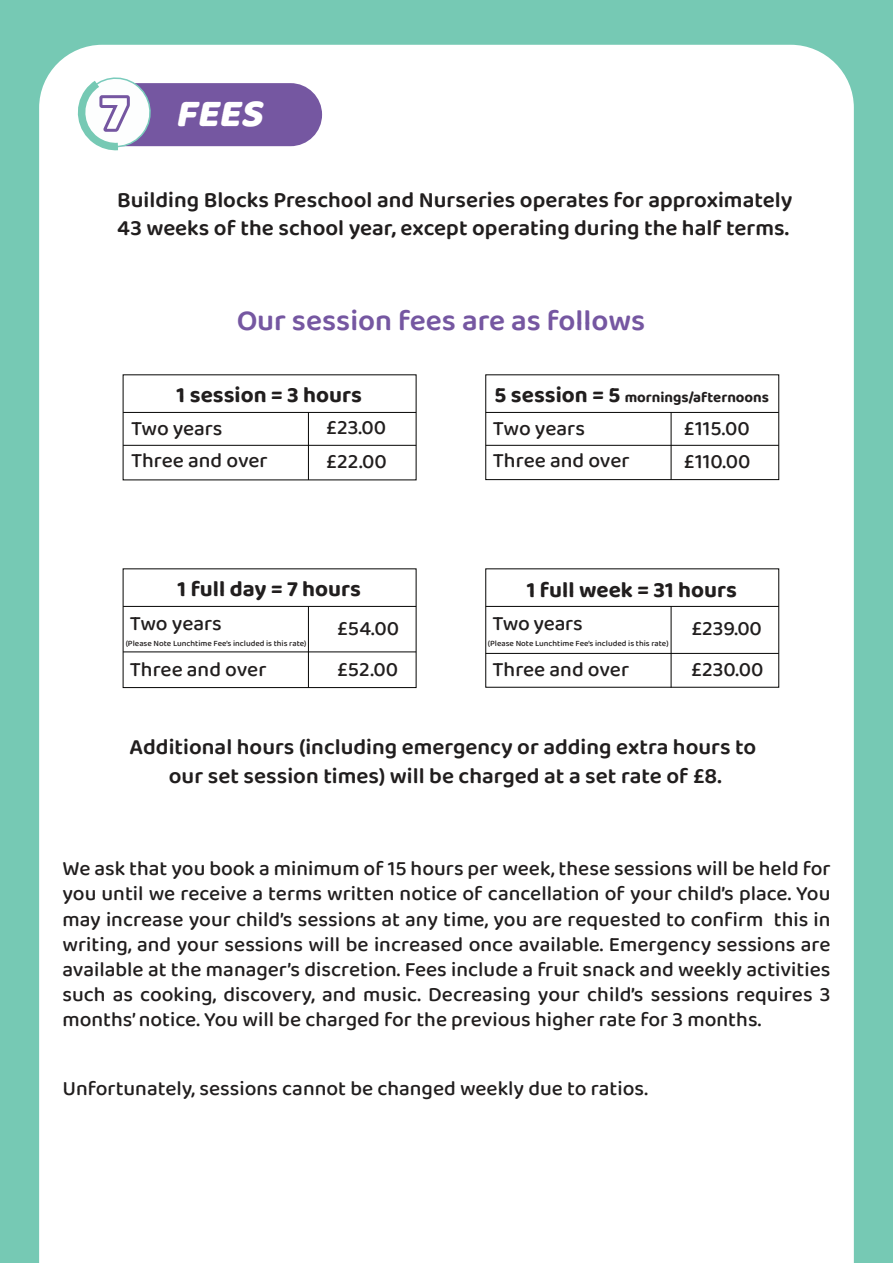
<style>
.page{position:relative;width:893px;height:1263px;background:#76c9b4}
.page>*{position:absolute;margin:0;border:0;box-sizing:border-box;transform-origin:0 0}
.t1{font:italic 800 39.75px "Baloo Paaji 2";color:#fff}
.t2{font:600 30px "Baloo Paaji 2";color:#532d8a}
.t3{font:600 22.5px/28.8px "Baloo Paaji 2";color:#211e1e}
.t4{font:700 22.5px "Baloo Paaji 2";color:#211e1e}
.t5{font:500 21px/25.2px "Baloo Paaji 2";color:#211e1e}
.t6{font:700 15px "Baloo Paaji 2";color:#211e1e}
.t7{font:500 8.4px "Baloo Paaji 2";color:#211e1e}
.s1{font-family:"Rubik";font-weight:900;font-style:normal;font-size:48px}
.s2{font-size:22.5px}
</style>
<div class="page">
<div style="left:39px;top:45px;width:815px;height:1218px;background:#fff"></div>
<svg style="left:70px;top:73px;width:252px;height:81px;background:#ada1c8"></svg>
<hr style="left:123px;top:445px;width:293px;height:1px;background:#050504">
<hr style="left:123px;top:412px;width:293px;height:1px;background:#050504">
<hr style="left:308px;top:412px;width:1px;height:68px;background:#050504">
<div style="left:123px;top:568px;width:293px;height:120px;border:1px solid #050504"></div>
<hr style="left:123px;top:651px;width:293px;height:1px;background:#050504">
<hr style="left:123px;top:606px;width:293px;height:1px;background:#050504">
<hr style="left:308px;top:606px;width:1px;height:81px;background:#050504">
<hr style="left:486px;top:653px;width:293px;height:1px;background:#050504">
<hr style="left:486px;top:606px;width:293px;height:1px;background:#050504">
<hr style="left:671px;top:606px;width:1px;height:81px;background:#050504">
<div style="left:485px;top:374px;width:294px;height:106px;border:1px solid #050504"></div>
<hr style="left:486px;top:445px;width:293px;height:1px;background:#050504">
<hr style="left:486px;top:412px;width:293px;height:1px;background:#050504">
<hr style="left:671px;top:412px;width:1px;height:68px;background:#050504">
<h1 class="t1" style="left:100px;top:89px;width:177px"><span class="s1">7</span> FEES</h1>
<p class="t3" style="left:117px;top:184px;width:677px">Building Blocks Preschool and Nurseries operates for approximately<br>43 weeks of the school year, except operating during the half terms.</p>
<h2 class="t2" style="left:236px;top:302px;width:410px">Our session fees are as follows</h2>
<p class="t4" style="left:177px;top:382px;width:187px">1 session = 3 hours</p>
<p class="t5" style="left:326px;top:410px;width:62px;line-height:33.5px">£23.00 £22.00</p>
<p class="t5" style="left:131px;top:412px;width:138px;line-height:32.1px">Two years<br>Three and over</p>
<p class="t6" style="left:495px;top:388px;width:276px"><span class="s2">5 session = 5</span> mornings/afternoons</p>
<p class="t5" style="left:493px;top:412px;width:138px;line-height:32.1px">Two years<br>Three and over</p>
<p class="t5" style="left:684px;top:412px;width:68px;line-height:32px">£115.00 £110.00</p>
<p class="t4" style="left:178px;top:575px;width:185px">1 full day = 7 hours</p>
<p class="t5" style="left:337px;top:607px;width:63px;line-height:41.5px">£54.00 £52.00</p>
<p class="t4" style="left:527px;top:576px;width:212px">1 full week = 31 hours</p>
<p class="t5" style="left:691px;top:607px;width:74px;line-height:41.5px">£239.00 £230.00</p>
<p class="t5" style="left:130px;top:610px;width:94px">Two years</p>
<p class="t7" style="left:126px;top:638px;width:182px">(Please Note Lunchtime Fee’s included is this rate)</p>
<p class="t7" style="left:488px;top:638px;width:182px">(Please Note Lunchtime Fee’s included is this rate)</p>
<p class="t5" style="left:130px;top:656px;width:138px">Three and over</p>
<p class="t5" style="left:492px;top:600px;width:138px;line-height:46px">Two years<br>Three and over</p>
<p class="t3" style="left:130px;top:732px;width:628px;text-align:center">Additional hours (including emergency or adding extra hours to our set session times) will be charged at a set rate of £8.</p>
<p class="t5" style="left:62px;top:855px;width:770px;text-align:justify">We ask that you book a minimum of 15 hours per week, these sessions will be held for you until we receive a terms written notice of cancellation of your child’s place. You may increase your child’s sessions at any time, you are requested to confirm this in writing, and your sessions will be increased once available. Emergency sessions are available at the manager’s discretion. Fees include a fruit snack and weekly activities such as cooking, discovery, and music. Decreasing your child’s sessions requires 3 months’ notice. You will be charged for the previous higher rate for 3 months.</p>
<p class="t5" style="left:62px;top:1075px;width:587px">Unfortunately, sessions cannot be changed weekly due to ratios.</p>
</div>
